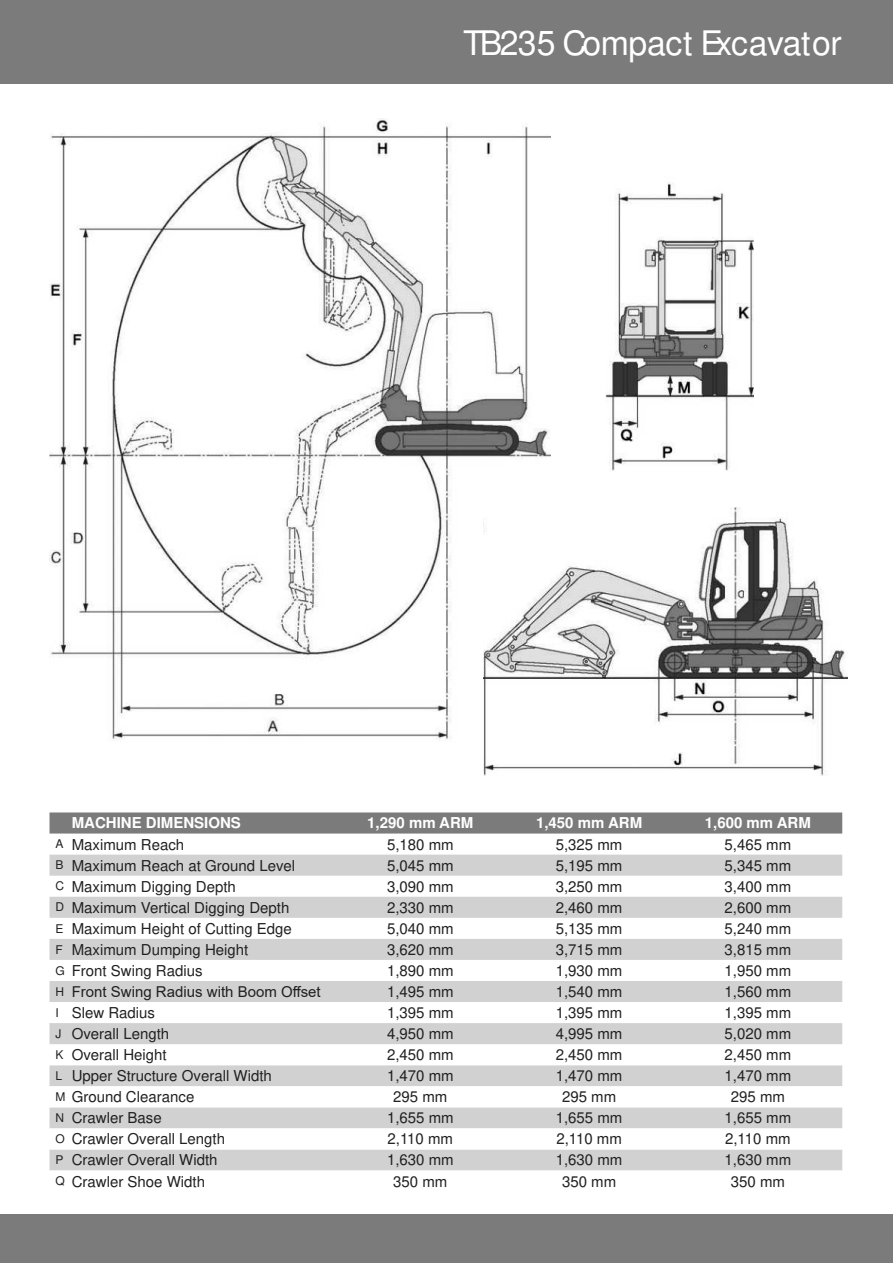
<style>
.page{position:relative;width:893px;height:1263px;background:#fff}
.page>*{position:absolute;margin:0;border:0;box-sizing:border-box;transform-origin:0 0}
.t1{font:33.9px "Impact";letter-spacing:-.02em;color:#fff}
.t2{font:15px "Arial";color:#202020}
.t3{font:700 15px "Arial";color:#fff}
.s1{font-size:12px}
</style>
<div class="page">
<div style="left:0;top:1215px;width:893px;height:48px;background:#7b7b7b"></div>
<div style="left:0;top:0;width:893px;height:83px;background:#7b7b7b"></div>
<div style="left:50px;top:812px;width:792px;height:21px;background:#7b7b7b"></div>
<svg style="left:50px;top:855px;width:792px;height:105px;fill:#d1d1d1"></svg>
<svg style="left:50px;top:981px;width:792px;height:190px"></svg>
<div style="left:50px;top:1023px;width:792px;height:21px;background:#d1d1d1"></div>
<img style="left:50px;top:118px;width:500px;height:622px">
<img style="left:483px;top:507px;width:365px;height:269px">
<img style="left:605px;top:182px;width:149px;height:289px">
<h1 class="t1" style="left:463px;top:30px;width:380px">TB235 Compact Excavator</h1>
<p class="t3" style="left:72px;top:817px;width:171px">MACHINE DIMENSIONS</p>
<p class="t3" style="left:367px;top:817px;width:108px">1,290 mm ARM</p>
<p class="t3" style="left:536px;top:817px;width:108px">1,450 mm ARM</p>
<p class="t3" style="left:705px;top:817px;width:108px">1,600 mm ARM</p>
<p class="t2" style="left:56px;top:838px;width:130px"><span class="s1">A</span> Maximum Reach</p>
<p class="t2" style="left:387px;top:838px;width:68px">5,180 mm</p>
<p class="t2" style="left:556px;top:838px;width:68px">5,325 mm</p>
<p class="t2" style="left:724px;top:838px;width:68px">5,465 mm</p>
<p class="t2" style="left:56px;top:859px;width:241px"><span class="s1">B</span> Maximum Reach at Ground Level</p>
<p class="t2" style="left:387px;top:859px;width:68px">5,045 mm</p>
<p class="t2" style="left:556px;top:859px;width:68px">5,195 mm</p>
<p class="t2" style="left:724px;top:859px;width:68px">5,345 mm</p>
<p class="t2" style="left:56px;top:880px;width:182px"><span class="s1">C</span> Maximum Digging Depth</p>
<p class="t2" style="left:387px;top:880px;width:68px">3,090 mm</p>
<p class="t2" style="left:556px;top:880px;width:68px">3,250 mm</p>
<p class="t2" style="left:724px;top:880px;width:68px">3,400 mm</p>
<p class="t2" style="left:56px;top:901px;width:235px"><span class="s1">D</span> Maximum Vertical Digging Depth</p>
<p class="t2" style="left:387px;top:901px;width:68px">2,330 mm</p>
<p class="t2" style="left:556px;top:901px;width:68px">2,460 mm</p>
<p class="t2" style="left:724px;top:901px;width:68px">2,600 mm</p>
<p class="t2" style="left:56px;top:923px;width:238px"><span class="s1">E</span> Maximum Height of Cutting Edge</p>
<p class="t2" style="left:387px;top:923px;width:68px">5,040 mm</p>
<p class="t2" style="left:556px;top:923px;width:68px">5,135 mm</p>
<p class="t2" style="left:724px;top:923px;width:68px">5,240 mm</p>
<p class="t2" style="left:56px;top:944px;width:194px"><span class="s1">F</span> Maximum Dumping Height</p>
<p class="t2" style="left:387px;top:944px;width:68px">3,620 mm</p>
<p class="t2" style="left:556px;top:944px;width:68px">3,715 mm</p>
<p class="t2" style="left:724px;top:944px;width:68px">3,815 mm</p>
<p class="t2" style="left:56px;top:965px;width:149px"><span class="s1">G</span> Front Swing Radius</p>
<p class="t2" style="left:387px;top:965px;width:68px">1,890 mm</p>
<p class="t2" style="left:556px;top:965px;width:68px">1,930 mm</p>
<p class="t2" style="left:724px;top:965px;width:68px">1,950 mm</p>
<p class="t2" style="left:56px;top:981px;width:267px"><span class="s1">H</span> Front Swing Radius with Boom O昀昀set</p>
<p class="t2" style="left:387px;top:986px;width:68px">1,495 mm</p>
<p class="t2" style="left:556px;top:986px;width:68px">1,540 mm</p>
<p class="t2" style="left:724px;top:986px;width:68px">1,560 mm</p>
<p class="t2" style="left:56px;top:1007px;width:101px"><span class="s1">I</span> Slew Radius</p>
<p class="t2" style="left:387px;top:1007px;width:68px">1,395 mm</p>
<p class="t2" style="left:556px;top:1007px;width:68px">1,395 mm</p>
<p class="t2" style="left:724px;top:1007px;width:68px">1,395 mm</p>
<p class="t2" style="left:56px;top:1028px;width:115px"><span class="s1">J</span> Overall Length</p>
<p class="t2" style="left:387px;top:1028px;width:68px">4,950 mm</p>
<p class="t2" style="left:556px;top:1028px;width:68px">4,995 mm</p>
<p class="t2" style="left:724px;top:1028px;width:68px">5,020 mm</p>
<p class="t2" style="left:56px;top:1049px;width:113px"><span class="s1">K</span> Overall Height</p>
<p class="t2" style="left:387px;top:1049px;width:68px">2,450 mm</p>
<p class="t2" style="left:556px;top:1049px;width:68px">2,450 mm</p>
<p class="t2" style="left:724px;top:1049px;width:68px">2,450 mm</p>
<p class="t2" style="left:56px;top:1070px;width:218px"><span class="s1">L</span> Upper Structure Overall Width</p>
<p class="t2" style="left:387px;top:1070px;width:68px">1,470 mm</p>
<p class="t2" style="left:556px;top:1070px;width:68px">1,470 mm</p>
<p class="t2" style="left:724px;top:1070px;width:68px">1,470 mm</p>
<p class="t2" style="left:56px;top:1091px;width:140px"><span class="s1">M</span> Ground Clearance</p>
<p class="t2" style="left:393px;top:1091px;width:56px">295 mm</p>
<p class="t2" style="left:562px;top:1091px;width:56px">295 mm</p>
<p class="t2" style="left:731px;top:1091px;width:56px">295 mm</p>
<p class="t2" style="left:56px;top:1112px;width:108px"><span class="s1">N</span> Crawler Base</p>
<p class="t2" style="left:387px;top:1112px;width:68px">1,655 mm</p>
<p class="t2" style="left:556px;top:1112px;width:68px">1,655 mm</p>
<p class="t2" style="left:724px;top:1112px;width:68px">1,655 mm</p>
<p class="t2" style="left:56px;top:1133px;width:171px"><span class="s1">O</span> Crawler Overall Length</p>
<p class="t2" style="left:388px;top:1133px;width:67px">2,110 mm</p>
<p class="t2" style="left:556px;top:1133px;width:67px">2,110 mm</p>
<p class="t2" style="left:725px;top:1133px;width:67px">2,110 mm</p>
<p class="t2" style="left:56px;top:1154px;width:164px"><span class="s1">P</span> Crawler Overall Width</p>
<p class="t2" style="left:387px;top:1154px;width:68px">1,630 mm</p>
<p class="t2" style="left:556px;top:1154px;width:68px">1,630 mm</p>
<p class="t2" style="left:724px;top:1154px;width:68px">1,630 mm</p>
<p class="t2" style="left:56px;top:1175px;width:151px"><span class="s1">Q</span> Crawler Shoe Width</p>
<p class="t2" style="left:393px;top:1175px;width:56px">350 mm</p>
<p class="t2" style="left:562px;top:1175px;width:56px">350 mm</p>
<p class="t2" style="left:731px;top:1175px;width:56px">350 mm</p>
</div>
